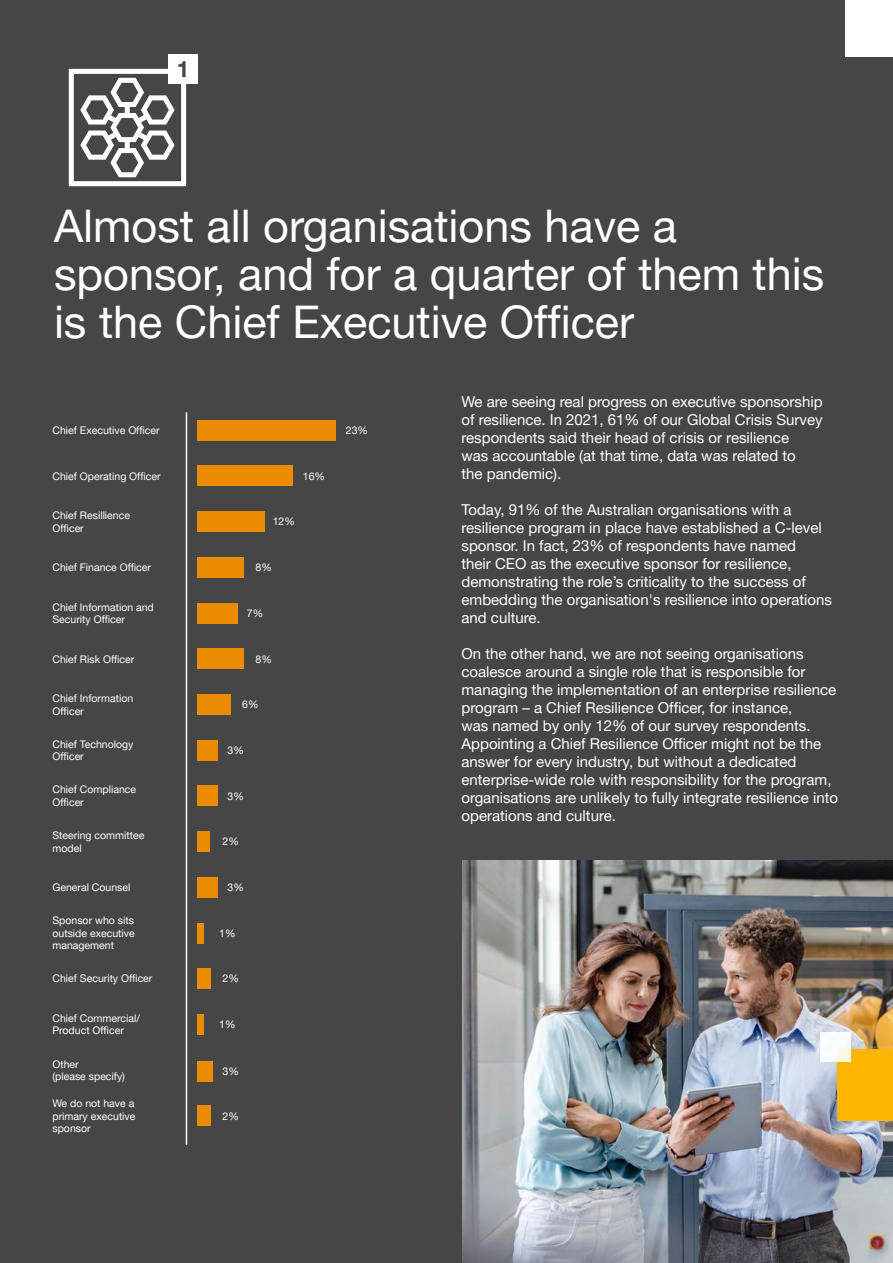
<style>
.page{position:relative;width:893px;height:1263px;background:#fff}
.page>*{position:absolute;margin:0;border:0;box-sizing:border-box;transform-origin:0 0}
.t1{font:45px/48px "Helvetica Neue LT Pro";color:#fff}
.t2{font:700 22.5px "Helvetica Neue LT Pro";color:#464646}
.t3{font:15px/18px "Helvetica Neue LT Pro";color:#fff}
.t4{font:10.5px/12.6px "Helvetica Neue LT Pro";color:#fff}
</style>
<div class="page">
<img style="left:462px;top:860px;width:431px;height:403px">
<div style="left:1px;top:0;width:461px;height:1263px;background:#464646"></div>
<div style="left:0;top:0;width:893px;height:860px;background:#464646"></div>
<div style="left:837px;top:1049px;width:56px;height:71px;background:#ffb600"></div>
<hr style="left:186px;top:412px;width:1px;height:733px;background:#fff">
<div style="left:197px;top:420px;width:139px;height:21px;background:#eb8c00"></div>
<div style="left:197px;top:466px;width:96px;height:20px;background:#eb8c00"></div>
<div style="left:197px;top:511px;width:68px;height:21px;background:#eb8c00"></div>
<div style="left:197px;top:557px;width:47px;height:21px;background:#eb8c00"></div>
<div style="left:197px;top:603px;width:41px;height:20px;background:#eb8c00"></div>
<div style="left:197px;top:648px;width:47px;height:21px;background:#eb8c00"></div>
<div style="left:197px;top:694px;width:34px;height:21px;background:#eb8c00"></div>
<div style="left:197px;top:740px;width:20px;height:20px;background:#eb8c00"></div>
<div style="left:197px;top:785px;width:20px;height:21px;background:#eb8c00"></div>
<div style="left:197px;top:831px;width:13px;height:21px;background:#eb8c00"></div>
<div style="left:197px;top:877px;width:20px;height:21px;background:#eb8c00"></div>
<div style="left:197px;top:923px;width:6px;height:20px;background:#eb8c00"></div>
<div style="left:197px;top:968px;width:14px;height:21px;background:#eb8c00"></div>
<div style="left:197px;top:1014px;width:6px;height:21px;background:#eb8c00"></div>
<div style="left:197px;top:1105px;width:14px;height:21px;background:#eb8c00"></div>
<div style="left:197px;top:1061px;width:16px;height:21px;background:#eb8c00"></div>
<svg style="left:820px;top:1032px;width:30px;height:30px"></svg>
<div style="left:845px;top:0;width:48px;height:57px;background:#fff"></div>
<svg style="left:69px;top:69px;width:117px;height:117px"></svg>
<div style="left:168px;top:54px;width:30px;height:30px;background:#fff"></div>
<h2 class="t2" style="left:177px;top:55px;width:14px">1</h2>
<h1 class="t1" style="left:54px;top:200px;width:772px">Almost all organisations have a sponsor, and for a quarter of them this is the Chief Executive Officer</h1>
<p class="t4" style="left:52px;top:424px;width:109px">Chief Executive Officer</p>
<p class="t4" style="left:346px;top:424px;width:24px">23%</p>
<p class="t4" style="left:52px;top:469px;width:110px">Chief Operating Officer</p>
<p class="t4" style="left:303px;top:469px;width:24px">16%</p>
<p class="t4" style="left:52px;top:509px;width:79px">Chief Resillience<br>Officer</p>
<p class="t4" style="left:273px;top:515px;width:24px">12%</p>
<p class="t4" style="left:52px;top:561px;width:100px">Chief Finance Officer</p>
<p class="t4" style="left:256px;top:561px;width:18px">8%</p>
<p class="t4" style="left:52px;top:600px;width:103px">Chief Information and<br>Security Officer</p>
<p class="t4" style="left:247px;top:606px;width:18px">7%</p>
<p class="t4" style="left:52px;top:652px;width:83px">Chief Risk Officer</p>
<p class="t4" style="left:256px;top:652px;width:18px">8%</p>
<p class="t4" style="left:52px;top:692px;width:82px">Chief Information<br>Officer</p>
<p class="t4" style="left:242px;top:698px;width:18px">6%</p>
<p class="t4" style="left:52px;top:737px;width:82px">Chief Technology<br>Officer</p>
<p class="t4" style="left:228px;top:744px;width:18px">3%</p>
<p class="t4" style="left:52px;top:783px;width:85px">Chief Compliance<br>Officer</p>
<p class="t4" style="left:228px;top:789px;width:18px">3%</p>
<p class="t4" style="left:52px;top:829px;width:93px">Steering committee model</p>
<p class="t4" style="left:222px;top:835px;width:18px">2%</p>
<p class="t4" style="left:52px;top:881px;width:79px">General Counsel</p>
<p class="t4" style="left:228px;top:881px;width:18px">3%</p>
<p class="t4" style="left:52px;top:914px;width:84px;text-align:justify">Sponsor who sits outside executive management</p>
<p class="t4" style="left:219px;top:926px;width:18px">1%</p>
<p class="t4" style="left:52px;top:972px;width:101px">Chief Security Officer</p>
<p class="t4" style="left:222px;top:972px;width:18px">2%</p>
<p class="t4" style="left:52px;top:1011px;width:89px">Chief Commercial/<br>Product Officer</p>
<p class="t4" style="left:219px;top:1018px;width:18px">1%</p>
<p class="t4" style="left:52px;top:1057px;width:74px">Other<br>(please specify)</p>
<p class="t4" style="left:52px;top:1097px;width:85px;text-align:justify">We do not have a primary executive sponsor</p>
<p class="t4" style="left:222px;top:1065px;width:18px">3%</p>
<p class="t4" style="left:222px;top:1109px;width:18px">2%</p>
<p class="t3" style="left:461px;top:393px;width:363px">We are seeing real progress on executive sponsorship of resilience. In 2021, 61% of our Global Crisis Survey respondents said their head of crisis or resilience<br>was accountable (at that time, data was related to<br>the pandemic).</p>
<p class="t3" style="left:461px;top:501px;width:372px">Today, 91% of the Australian organisations with a resilience program in place have established a C-level sponsor. In fact, 23% of respondents have named<br>their CEO as the executive sponsor for resilience, demonstrating the role’s criticality to the success of embedding the organisation's resilience into operations and culture.</p>
<p class="t3" style="left:461px;top:645px;width:378px">On the other hand, we are not seeing organisations coalesce around a single role that is responsible for managing the implementation of an enterprise resilience program – a Chief Resilience Officer, for instance,<br>was named by only 12% of our survey respondents.<br>Appointing a Chief Resilience Officer might not be the answer for every industry, but without a dedicated enterprise-wide role with responsibility for the program, organisations are unlikely to fully integrate resilience into operations and culture.</p>
</div>
